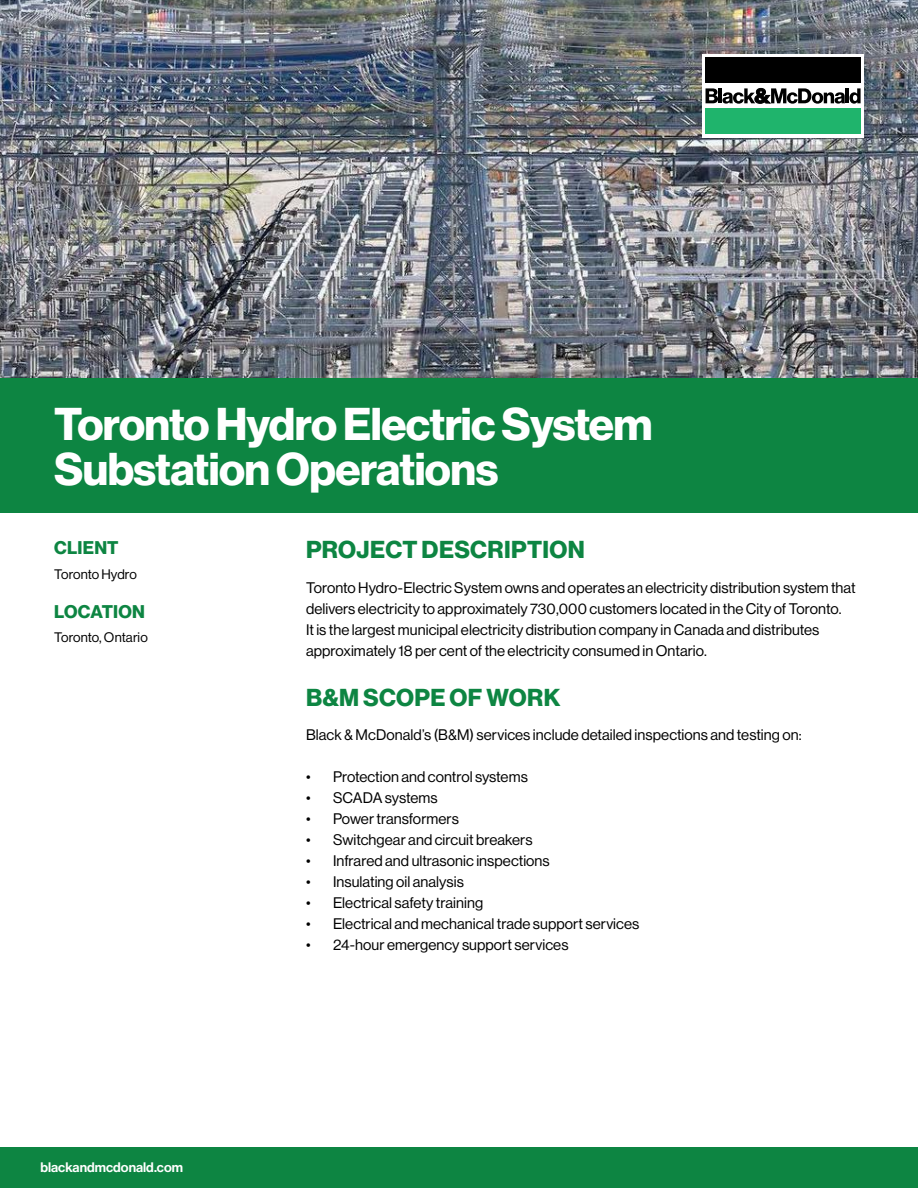
<style>
.page{position:relative;width:918px;height:1188px;background:#fff}
.page>*{position:absolute;margin:0;border:0;box-sizing:border-box;transform-origin:0 0}
.H1_-_Title{font:45px/45px "N Haas Grotesk DS Pro 75 Bd";letter-spacing:-.015em;color:#fff}
.H2_-_Section_Header{font:24px "N Haas Grotesk DS Pro 75 Bd";letter-spacing:.015em;color:#0d8542}
.H2_-_Sidebar_Header{font:18px "N Haas Grotesk DS Pro 75 Bd";letter-spacing:.01em;color:#0d8542}
.P_-_Body_Content{font:15px/21px "N Haas Grotesk DS Pro 55 Rg";letter-spacing:.005em;color:#000}
.P_-_Sidebar_Content{font:13.5px "N Haas Grotesk DS Pro 55 Rg";color:#000}
.t1{font:13.5px "N Haas Grotesk DS Pro 65 Md";color:#fff}
</style>
<div class="page">
<div style="left:0;top:1148px;width:918px;height:40px;background:#0d8542"></div>
<img style="left:0;top:0;width:918px;height:378px">
<div style="left:702px;top:54px;width:162px;height:84px;background:#fff"></div>
<div style="left:705px;top:58px;width:156px;height:25px;background:#000"></div>
<div style="left:705px;top:109px;width:156px;height:25px;background:#1fb46c"></div>
<svg style="left:706px;top:88px;width:155px;height:16px"></svg>
<div style="left:0;top:378px;width:918px;height:135px;background:#0d8542"></div>
<h1 class="H1_-_Title" style="left:54px;top:403px;width:600px">Toronto Hydro Electric System<br>Substation Operations</h1>
<h2 class="H2_-_Sidebar_Header" style="left:54px;top:537px;width:66px">CLIENT</h2>
<p class="P_-_Sidebar_Content" style="left:54px;top:566px;width:84px">Toronto Hydro</p>
<h2 class="H2_-_Sidebar_Header" style="left:54px;top:601px;width:92px">LOCATION</h2>
<p class="P_-_Sidebar_Content" style="left:54px;top:630px;width:95px">Toronto, Ontario</p>
<p class="t1" style="left:40px;top:1160px;width:144px">blackandmcdonald.com</p>
<h2 class="H2_-_Section_Header" style="left:306px;top:536px;width:280px">PROJECT DESCRIPTION</h2>
<p class="P_-_Body_Content" style="left:306px;top:577px;width:551px">Toronto Hydro-Electric System owns and operates an electricity distribution system that delivers electricity to approximately 730,000 customers located in the City of Toronto.<br>It is the largest municipal electricity distribution company in Canada and distributes approximately 18 per cent of the electricity consumed in Ontario.</p>
<h2 class="H2_-_Section_Header" style="left:306px;top:683px;width:256px">B&amp;M SCOPE OF WORK</h2>
<p class="P_-_Body_Content" style="left:306px;top:725px;width:497px">Black &amp; McDonald’s (B&amp;M) services include detailed inspections and testing on:</p>
<p class="P_-_Body_Content" style="left:306px;top:767px;width:223px">• Protection and control systems</p>
<p class="P_-_Body_Content" style="left:306px;top:788px;width:133px">• SCADA systems</p>
<p class="P_-_Body_Content" style="left:306px;top:809px;width:154px">• Power transformers</p>
<p class="P_-_Body_Content" style="left:306px;top:830px;width:228px">• Switchgear and circuit breakers</p>
<p class="P_-_Body_Content" style="left:306px;top:851px;width:245px">• Infrared and ultrasonic inspections</p>
<p class="P_-_Body_Content" style="left:306px;top:872px;width:159px">• Insulating oil analysis</p>
<p class="P_-_Body_Content" style="left:306px;top:893px;width:179px">• Electrical safety training</p>
<p class="P_-_Body_Content" style="left:306px;top:914px;width:335px">• Electrical and mechanical trade support services</p>
<p class="P_-_Body_Content" style="left:306px;top:935px;width:264px">• 24-hour emergency support services</p>
</div>
